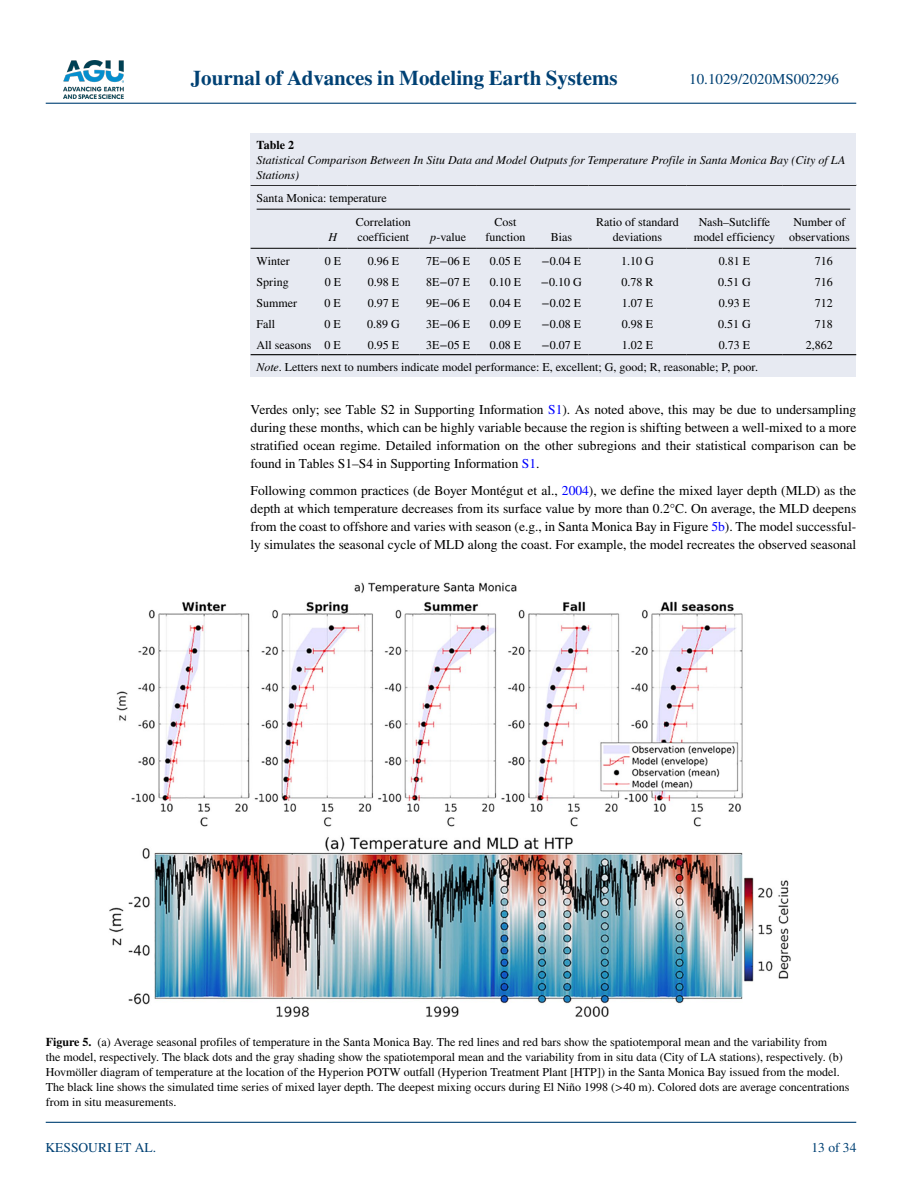
<style>
.page{position:relative;width:902px;height:1183px;background:#fff}
.page>*{position:absolute;margin:0;border:0;box-sizing:border-box;transform-origin:0 0}
.t1{font:700 21px "STIX";color:#004174}
.t2{font:15px "STIX";color:#004174}
.t3{font:13.5px/18px "STIX";color:#000;text-align:justify}
.t4{font:13.5px "STIX";color:#004174}
.t5{font:12px/15px "STIX";color:#000;text-align:center}
.t6{font:italic 12px/15px "STIX";color:#000}
.t7{font:700 12px "STIX";color:#000}
.s1{font-style:italic}
.s2{color:#00f}
.s3{font-weight:700}
</style>
<div class="page">
<img style="left:63px;top:60px;width:60px;height:39px">
<hr style="left:46px;top:103px;width:810px;height:1px;background:#004174">
<hr style="left:46px;top:1121px;width:810px;height:1px;background:#004174">
<div style="left:250px;top:185px;width:606px;height:192px;background:#e7eaf2"></div>
<hr style="left:250px;top:185px;width:68px;height:1px;background:#000">
<svg style="left:318px;top:185px;width:29px;height:1px"></svg>
<hr style="left:347px;top:185px;width:72px;height:1px;background:#000">
<hr style="left:419px;top:185px;width:58px;height:1px;background:#000">
<hr style="left:477px;top:185px;width:57px;height:1px;background:#000">
<hr style="left:534px;top:185px;width:54px;height:1px;background:#000">
<hr style="left:588px;top:185px;width:98px;height:1px;background:#000">
<hr style="left:686px;top:185px;width:96px;height:1px;background:#000">
<hr style="left:782px;top:185px;width:74px;height:1px;background:#000">
<hr style="left:250px;top:248px;width:68px;height:1px;background:#000">
<svg style="left:318px;top:248px;width:29px;height:1px"></svg>
<hr style="left:347px;top:248px;width:72px;height:1px;background:#000">
<hr style="left:419px;top:248px;width:58px;height:1px;background:#000">
<hr style="left:477px;top:248px;width:57px;height:1px;background:#000">
<hr style="left:534px;top:248px;width:54px;height:1px;background:#000">
<hr style="left:588px;top:248px;width:98px;height:1px;background:#000">
<hr style="left:686px;top:248px;width:96px;height:1px;background:#000">
<hr style="left:782px;top:248px;width:74px;height:1px;background:#000">
<hr style="left:250px;top:354px;width:68px;height:1px;background:#000">
<svg style="left:318px;top:354px;width:29px;height:1px"></svg>
<hr style="left:347px;top:354px;width:72px;height:1px;background:#000">
<hr style="left:419px;top:354px;width:58px;height:1px;background:#000">
<hr style="left:477px;top:354px;width:57px;height:1px;background:#000">
<hr style="left:534px;top:354px;width:54px;height:1px;background:#000">
<hr style="left:588px;top:354px;width:98px;height:1px;background:#000">
<hr style="left:686px;top:354px;width:96px;height:1px;background:#000">
<hr style="left:782px;top:354px;width:74px;height:1px;background:#000">
<hr style="left:256px;top:209px;width:594px;height:1px;background:#000">
<div style="left:250px;top:134px;width:606px;height:51px;background:#e7eaf2"></div>
<img style="left:109px;top:582px;width:682px;height:435px">
<h1 class="t1" style="left:191px;top:66px;width:428px">Journal of Advances in Modeling Earth Systems</h1>
<p class="t2" style="left:689px;top:69px;width:151px">10.1029/2020MS002296</p>
<p class="t7" style="left:256px;top:137px;width:39px">Table 2</p>
<p class="t6" style="left:256px;top:152px;width:590px">Statistical Comparison Between In Situ Data and Model Outputs for Temperature Profile in Santa Monica Bay (City of LA<br>Stations)</p>
<p class="t5" style="left:256px;top:191px;width:132px">Santa Monica: temperature</p>
<p class="t6" style="left:328px;top:229px;width:10px">H</p>
<p class="t5" style="left:356px;top:215px;width:56px;text-align:left">Correlation coefficient</p>
<p class="t5" style="left:430px;top:230px;width:37px"><span class="s1">p</span>-value</p>
<p class="t5" style="left:485px;top:215px;width:41px">Cost function</p>
<p class="t5" style="left:550px;top:230px;width:23px">Bias</p>
<p class="t5" style="left:596px;top:215px;width:84px">Ratio of standard deviations</p>
<p class="t5" style="left:693px;top:215px;width:83px">Nash–Sutcliffe model efficiency</p>
<p class="t5" style="left:789px;top:215px;width:62px">Number of observations</p>
<p class="t5" style="left:256px;top:254px;width:35px">Winter</p>
<p class="t5" style="left:324px;top:254px;width:18px">0 E</p>
<p class="t5" style="left:368px;top:254px;width:33px">0.96 E</p>
<p class="t5" style="left:426px;top:254px;width:45px">7E−06 E</p>
<p class="t5" style="left:490px;top:254px;width:33px">0.05 E</p>
<p class="t5" style="left:541px;top:254px;width:41px">−0.04 E</p>
<p class="t5" style="left:621px;top:254px;width:34px">1.10 G</p>
<p class="t5" style="left:718px;top:254px;width:33px">0.81 E</p>
<p class="t5" style="left:814px;top:254px;width:19px">716</p>
<p class="t5" style="left:256px;top:275px;width:34px">Spring</p>
<p class="t5" style="left:324px;top:275px;width:18px">0 E</p>
<p class="t5" style="left:367px;top:275px;width:33px">0.98 E</p>
<p class="t5" style="left:426px;top:275px;width:45px">8E−07 E</p>
<p class="t5" style="left:490px;top:275px;width:33px">0.10 E</p>
<p class="t5" style="left:541px;top:275px;width:42px">−0.10 G</p>
<p class="t5" style="left:621px;top:275px;width:34px">0.78 R</p>
<p class="t5" style="left:718px;top:275px;width:34px">0.51 G</p>
<p class="t5" style="left:814px;top:275px;width:19px">716</p>
<p class="t5" style="left:256px;top:296px;width:42px">Summer</p>
<p class="t5" style="left:324px;top:296px;width:18px">0 E</p>
<p class="t5" style="left:367px;top:296px;width:33px">0.97 E</p>
<p class="t5" style="left:426px;top:296px;width:45px">9E−06 E</p>
<p class="t5" style="left:490px;top:296px;width:33px">0.04 E</p>
<p class="t5" style="left:541px;top:296px;width:41px">−0.02 E</p>
<p class="t5" style="left:621px;top:296px;width:33px">1.07 E</p>
<p class="t5" style="left:718px;top:296px;width:33px">0.93 E</p>
<p class="t5" style="left:814px;top:296px;width:19px">712</p>
<p class="t5" style="left:256px;top:317px;width:20px">Fall</p>
<p class="t5" style="left:324px;top:317px;width:18px">0 E</p>
<p class="t5" style="left:367px;top:317px;width:34px">0.89 G</p>
<p class="t5" style="left:426px;top:317px;width:45px">3E−06 E</p>
<p class="t5" style="left:490px;top:317px;width:33px">0.09 E</p>
<p class="t5" style="left:541px;top:317px;width:41px">−0.08 E</p>
<p class="t5" style="left:621px;top:317px;width:33px">0.98 E</p>
<p class="t5" style="left:718px;top:317px;width:34px">0.51 G</p>
<p class="t5" style="left:814px;top:317px;width:19px">718</p>
<p class="t5" style="left:256px;top:338px;width:86px">All seasons 0 E</p>
<p class="t5" style="left:367px;top:338px;width:33px">0.95 E</p>
<p class="t5" style="left:426px;top:338px;width:45px">3E−05 E</p>
<p class="t5" style="left:489px;top:338px;width:33px">0.08 E</p>
<p class="t5" style="left:541px;top:338px;width:41px">−0.07 E</p>
<p class="t5" style="left:621px;top:338px;width:33px">1.02 E</p>
<p class="t5" style="left:718px;top:338px;width:33px">0.73 E</p>
<p class="t5" style="left:805px;top:338px;width:28px">2,862</p>
<p class="t5" style="left:256px;top:360px;width:503px"><span class="s1">Note</span>. Letters next to numbers indicate model performance: E, excellent; G, good; R, reasonable; P, poor.</p>
<p class="t3" style="left:250px;top:401px;width:607px">Verdes only; see Table S2 in Supporting Information <span class="s2">S1</span>). As noted above, this may be due to undersampling during these months, which can be highly variable because the region is shifting between a well-mixed to a more stratified ocean regime. Detailed information on the other subregions and their statistical comparison can be found in Tables S1–S4 in Supporting Information <span class="s2">S1</span>.</p>
<p class="t3" style="left:250px;top:482px;width:607px">Following common practices (de Boyer Montégut et al., <span class="s2">2004</span>), we define the mixed layer depth (MLD) as the depth at which temperature decreases from its surface value by more than 0.2°C. On average, the MLD deepens from the coast to offshore and varies with season (e.g., in Santa Monica Bay in Figure <span class="s2">5b</span>). The model successful&shy;ly simulates the seasonal cycle of MLD along the coast. For example, the model recreates the observed seasonal</p>
<p class="t5" style="left:46px;top:1035px;width:805px;text-align:left"><span class="s3">Figure 5.</span> (a) Average seasonal profiles of temperature in the Santa Monica Bay. The red lines and red bars show the spatiotemporal mean and the variability from<br>the model, respectively. The black dots and the gray shading show the spatiotemporal mean and the variability from in situ data (City of LA stations), respectively. (b)<br>Hovmöller diagram of temperature at the location of the Hyperion POTW outfall (Hyperion Treatment Plant [HTP]) in the Santa Monica Bay issued from the model.<br>The black line shows the simulated time series of mixed layer depth. The deepest mixing occurs during El Niño 1998 (&gt;40 m). Colored dots are average concentrations from in situ measurements.</p>
<p class="t4" style="left:45px;top:1138px;width:112px">KESSOURI ET AL.</p>
<p class="t4" style="left:811px;top:1138px;width:46px">13 of 34</p>
</div>
